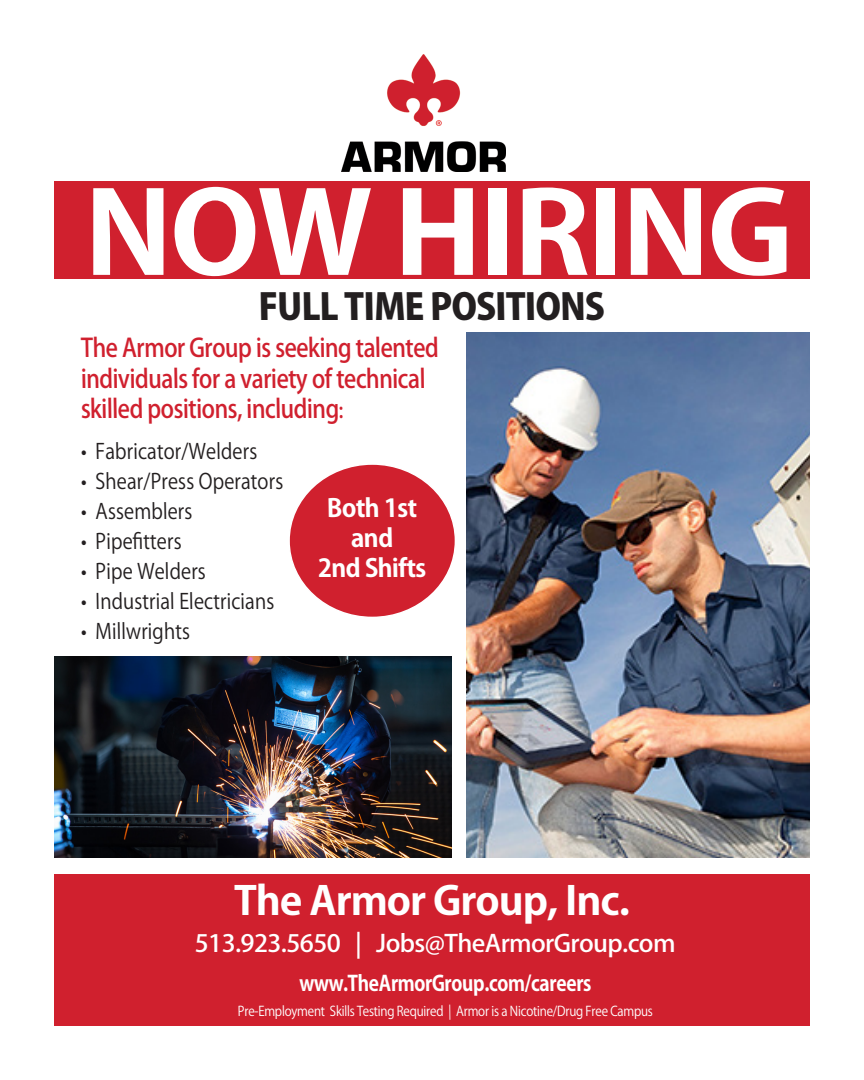
<style>
.page{position:relative;width:864px;height:1080px;background:#fff}
.page>*{position:absolute;margin:0;border:0;box-sizing:border-box;transform-origin:0 0}
.t1{font:700 112.65px "Koz Go Pro";letter-spacing:-.025em;color:#fff;scale:1.11 1}
.t2{font:700 39px "Koz Go Pro";letter-spacing:-.025em;color:#fff;scale:1.06 1}
.t3{font:800 36px "Koz Go Pro";color:#231f20}
.t4{font:500 25.35px/30.5px "Koz Go Pro";letter-spacing:-.025em;color:#d0202e;scale:.9 1}
.t5{font:700 24.6px "Koz Go Pro";color:#fff}
.t6{font:500 23.7px "Koz Go Pro";letter-spacing:-.025em;color:#fff;scale:1.06 1}
.t7{font:21.15px "Koz Go Pro";color:#231f20;scale:.9 1}
.t8{font:700 21.15px "Koz Go Pro";color:#fff;scale:.9 1}
.t9{font:13.5px "Koz Go Pro";color:#fff;scale:.9 1}
.s1{font-size:21.15px}
</style>
<div class="page">
<img style="left:341px;top:54px;width:165px;height:118px">
<div style="left:54px;top:875px;width:756px;height:151px;background:#d0202e"></div>
<div style="left:54px;top:181px;width:756px;height:98px;background:#d0202e"></div>
<img style="left:54px;top:657px;width:397px;height:201px">
<img style="left:467px;top:333px;width:343px;height:525px">
<div style="left:289px;top:464px;width:166px;height:153px;background:#d0202e;border-radius:50%"></div>
<p class="t1" style="left:84px;top:161px;width:641px">NOW HIRING</p>
<p class="t3" style="left:259px;top:283px;width:349px">FULL TIME POSITIONS</p>
<p class="t4" style="left:81px;top:334px;width:400px">The Armor Group is seeking talented individuals for a variety of technical skilled positions, including<span class="s1">:</span></p>
<p class="t7" style="left:81px;top:438px;width:198px">• Fabricator/Welders</p>
<p class="t7" style="left:81px;top:468px;width:227px">• Shear/Press Operators</p>
<p class="t7" style="left:81px;top:498px;width:126px">• Assemblers</p>
<p class="t7" style="left:81px;top:528px;width:114px">• Pipefitters</p>
<p class="t7" style="left:81px;top:558px;width:141px">• Pipe Welders</p>
<p class="t7" style="left:81px;top:588px;width:217px">• Industrial Electricians</p>
<p class="t7" style="left:81px;top:618px;width:123px">• Millwrights</p>
<p class="t5" style="left:327px;top:493px;width:92px">Both 1st</p>
<p class="t5" style="left:351px;top:522px;width:44px">and</p>
<p class="t5" style="left:318px;top:552px;width:111px">2nd Shifts</p>
<p class="t2" style="left:234px;top:875px;width:375px">The Armor Group, Inc.</p>
<p class="t6" style="left:195px;top:928px;width:455px">513.923.5650 | Jobs@TheArmorGroup.com</p>
<p class="t8" style="left:299px;top:969px;width:327px">www.TheArmorGroup.com/careers</p>
<p class="t9" style="left:238px;top:1002px;width:463px">Pre-Employment Skills Testing Required | Armor is a Nicotine/Drug Free Campus</p>
</div>
